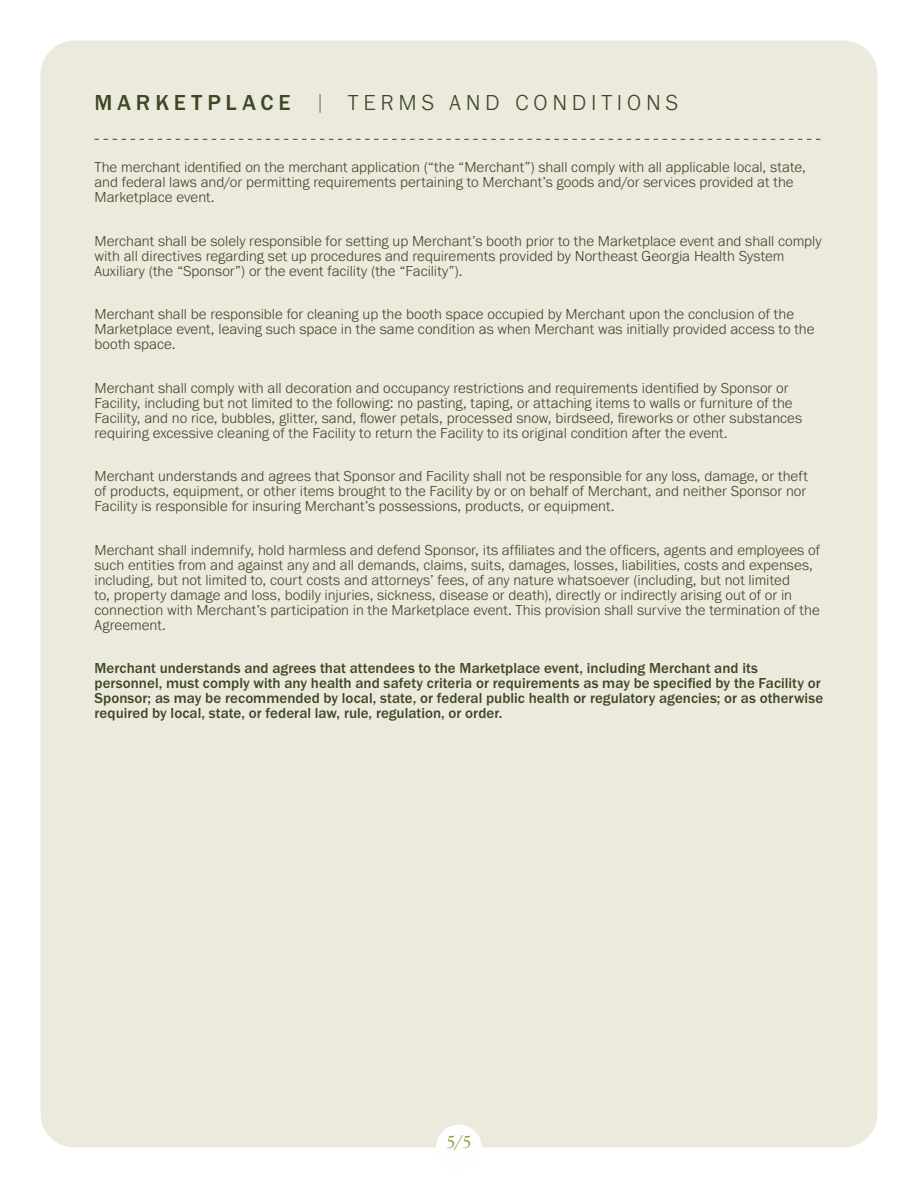
<style>
.page{position:relative;width:918px;height:1188px;background:#fff}
.page>*{position:absolute;margin:0;border:0;box-sizing:border-box;transform-origin:0 0}
.t1{font:300 22.5px "Franklin Gothic URW";letter-spacing:.215em;color:#3f4727;scale:.6 1}
.t2{font:18px "Goudy Old Sty";color:#949536}
.t3{font:300 15px/15px "Franklin Gothic URW";color:#3f4727}
.t4{font:500 15px/15px "Franklin Gothic URW";letter-spacing:.005em;color:#3f4727}
.s1{font-weight:500}
</style>
<div class="page">
<div style="left:40px;top:40px;width:838px;height:1108px;background:#eceadc;border-radius:34px"></div>
<div style="left:436px;top:1125px;width:46px;height:45px;background:#fefefe;border-radius:50%"></div>
<svg style="left:94px;top:139px;width:727px;height:1px"></svg>
<h1 class="t1" style="left:94px;top:88px;width:974px"><span class="s1">MARKETPLACE</span> | TERMS AND CONDITIONS</h1>
<p class="t3" style="left:94px;top:159px;width:713px">The merchant identified on the merchant application (“the “Merchant”) shall comply with all applicable local, state, and federal laws and/or permitting requirements pertaining to Merchant’s goods and/or services provided at the<br>Marketplace event.</p>
<p class="t3" style="left:94px;top:233px;width:729px">Merchant shall be solely responsible for setting up Merchant’s booth prior to the Marketplace event and shall comply with all directives regarding set up procedures and requirements provided by Northeast Georgia Health System<br>Auxiliary (the “Sponsor”) or the event facility (the “Facility”).</p>
<p class="t3" style="left:94px;top:306px;width:722px">Merchant shall be responsible for cleaning up the booth space occupied by Merchant upon the conclusion of the<br>Marketplace event, leaving such space in the same condition as when Merchant was initially provided access to the booth space.</p>
<p class="t3" style="left:94px;top:380px;width:709px">Merchant shall comply with all decoration and occupancy restrictions and requirements identified by Sponsor or Facility, including but not limited to the following: no pasting, taping, or attaching items to walls or furniture of the Facility, and no rice, bubbles, glitter, sand, flower petals, processed snow, birdseed, fireworks or other substances requiring excessive cleaning of the Facility to return the Facility to its original condition after the event.</p>
<p class="t3" style="left:94px;top:468px;width:715px;text-align:justify">Merchant understands and agrees that Sponsor and Facility shall not be responsible for any loss, damage, or theft of products, equipment, or other items brought to the Facility by or on behalf of Merchant, and neither Sponsor nor Facility is responsible for insuring Merchant’s possessions, products, or equipment.</p>
<p class="t3" style="left:94px;top:542px;width:727px">Merchant shall indemnify, hold harmless and defend Sponsor, its affiliates and the officers, agents and employees of such entities from and against any and all demands, claims, suits, damages, losses, liabilities, costs and expenses, including, but not limited to, court costs and attorneys’ fees, of any nature whatsoever (including, but not limited<br>to, property damage and loss, bodily injuries, sickness, disease or death), directly or indirectly arising out of or in connection with Merchant’s participation in the Marketplace event. This provision shall survive the termination of the Agreement.</p>
<p class="t4" style="left:94px;top:660px;width:730px">Merchant understands and agrees that attendees to the Marketplace event, including Merchant and its personnel, must comply with any health and safety criteria or requirements as may be specified by the Facility or Sponsor; as may be recommended by local, state, or federal public health or regulatory agencies; or as otherwise required by local, state, or federal law, rule, regulation, or order.</p>
<p class="t2" style="left:447px;top:1132px;width:26px">5/5</p>
</div>
